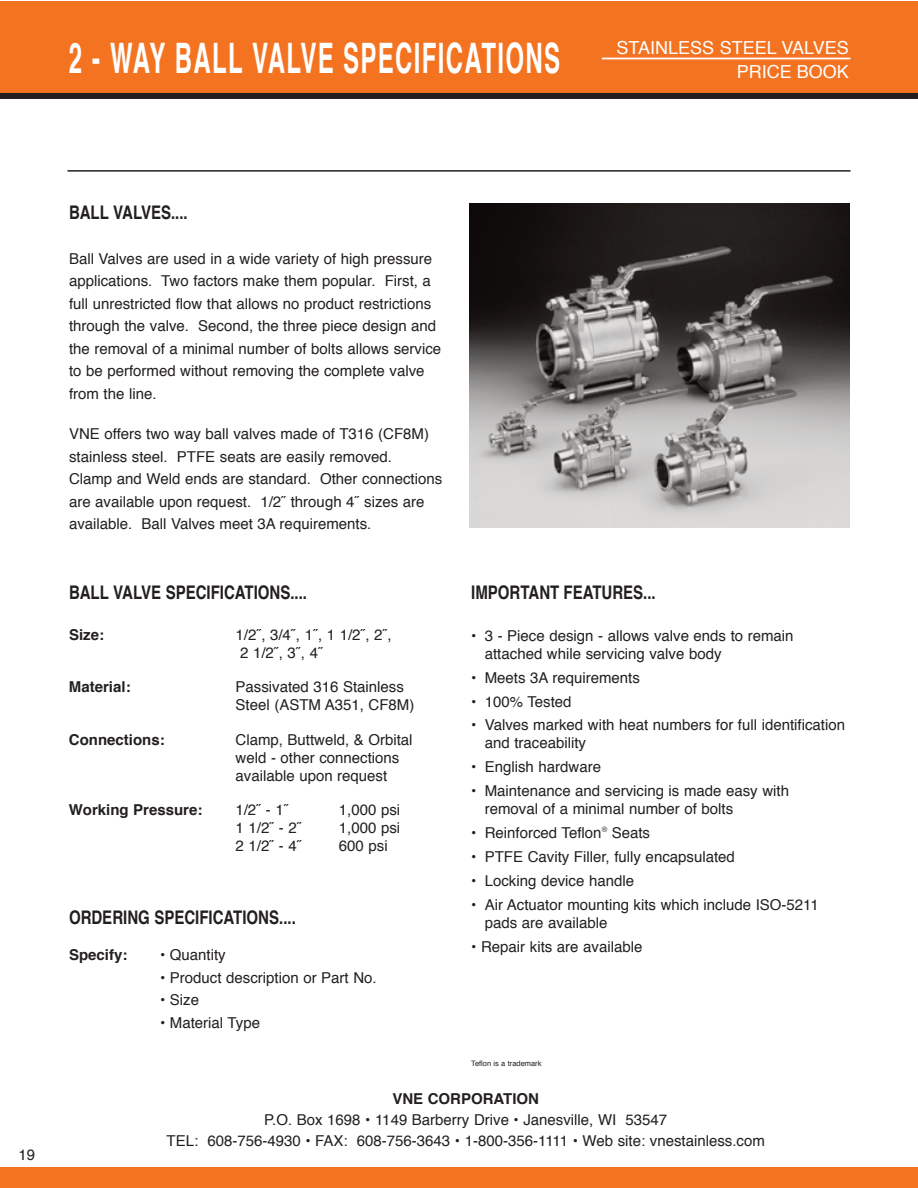
<style>
.page{position:relative;width:918px;height:1188px;background:#fff}
.page>*{position:absolute;margin:0;border:0;box-sizing:border-box;transform-origin:0 0}
.t1{font:700 42px "Helvetica";letter-spacing:.055em;color:#fff;scale:.57 1}
.t2{font:700 18.75px "Helvetica";color:#231f20;scale:.8 1}
.t3{font:18px/24px "Helvetica";color:#fff;text-align:right}
.t4{font:15px/22.5px "Helvetica";color:#231f20}
.t5{font:700 15px "Helvetica";color:#231f20}
.t6{font:7.5px "Helvetica";color:#231f20}
</style>
<div class="page">
<div style="left:0;top:2px;width:918px;height:97px;background:#f47321"></div>
<div style="left:0;top:93px;width:918px;height:6px;background:#231f20"></div>
<hr style="left:602px;top:58px;width:248px;height:1px;background:#fff">
<div style="left:0;top:1167px;width:918px;height:21px;background:#f47321"></div>
<img style="left:470px;top:203px;width:379px;height:324px">
<hr style="left:68px;top:170px;width:782px;height:2px;background:#231f20">
<h1 class="t1" style="left:69px;top:41px;width:863px">2 - WAY BALL VALVE SPECIFICATIONS</h1>
<p class="t3" style="left:616px;top:37px;width:234px">STAINLESS STEEL VALVES<br>PRICE BOOK</p>
<p class="t4" style="left:19px;top:1144px;width:18px">19</p>
<p class="t2" style="left:69px;top:204px;width:150px">BALL VALVES....</p>
<p class="t4" style="left:69px;top:248px;width:374px">Ball Valves are used in a wide variety of high pressure applications. Two factors make them popular. First, a full unrestricted flow that allows no product restrictions through the valve. Second, the three piece design and the removal of a minimal number of bolts allows service to be performed without removing the complete valve from the line.</p>
<p class="t4" style="left:69px;top:424px;width:375px">VNE offers two way ball valves made of T316 (CF8M) stainless steel. PTFE seats are easily removed.<br>Clamp and Weld ends are standard. Other connections are available upon request. 1/2˝ through 4˝ sizes are available. Ball Valves meet 3A requirements.</p>
<p class="t2" style="left:69px;top:585px;width:299px">BALL VALVE SPECIFICATIONS....</p>
<p class="t5" style="left:69px;top:628px;width:37px">Size:</p>
<p class="t4" style="left:240px;top:627px;width:153px;line-height:18px;text-indent:-5px">1/2˝, 3/4˝, 1˝, 1 1/2˝, 2˝,<br>2 1/2˝, 3˝, 4˝</p>
<p class="t5" style="left:69px;top:681px;width:63px">Material:</p>
<p class="t4" style="left:236px;top:679px;width:180px;line-height:18px">Passivated 316 Stainless<br>Steel (ASTM A351, CF8M)</p>
<p class="t5" style="left:69px;top:733px;width:97px">Connections:</p>
<p class="t4" style="left:236px;top:732px;width:179px;line-height:18px">Clamp, Buttweld, &amp; Orbital weld - other connections available upon request</p>
<p class="t5" style="left:69px;top:804px;width:135px">Working Pressure:</p>
<p class="t4" style="left:235px;top:800px;width:55px">1/2˝ - 1˝</p>
<p class="t4" style="left:339px;top:800px;width:63px">1,000 psi</p>
<p class="t4" style="left:236px;top:818px;width:68px">1 1/2˝ - 2˝</p>
<p class="t4" style="left:339px;top:818px;width:63px">1,000 psi</p>
<p class="t4" style="left:236px;top:836px;width:68px">2 1/2˝ - 4˝</p>
<p class="t4" style="left:339px;top:836px;width:50px">600 psi</p>
<p class="t2" style="left:69px;top:910px;width:285px">ORDERING SPECIFICATIONS....</p>
<p class="t5" style="left:69px;top:949px;width:60px">Specify:</p>
<p class="t4" style="left:160px;top:945px;width:67px">• Quantity</p>
<p class="t4" style="left:160px;top:968px;width:218px">• Product description or Part No.</p>
<p class="t4" style="left:160px;top:990px;width:41px">• Size</p>
<p class="t4" style="left:160px;top:1013px;width:102px">• Material Type</p>
<p class="t2" style="left:471px;top:585px;width:232px">IMPORTANT FEATURES...</p>
<p class="t4" style="left:485px;top:628px;width:310px;line-height:18px;text-indent:-14px">• 3 - Piece design - allows valve ends to remain attached while servicing valve body</p>
<p class="t4" style="left:471px;top:668px;width:170px">• Meets 3A requirements</p>
<p class="t4" style="left:471px;top:692px;width:102px">• 100% Tested</p>
<p class="t4" style="left:485px;top:717px;width:362px;line-height:18px;text-indent:-14px">• Valves marked with heat numbers for full identification and traceability</p>
<p class="t4" style="left:471px;top:756px;width:131px">• English hardware</p>
<p class="t4" style="left:485px;top:783px;width:306px;line-height:18px;text-indent:-14px">• Maintenance and servicing is made easy with removal of a minimal number of bolts</p>
<p class="t4" style="left:471px;top:822px;width:180px">• Reinforced Teflon<sup>®</sup> Seats</p>
<p class="t4" style="left:471px;top:846px;width:265px">• PTFE Cavity Filler, fully encapsulated</p>
<p class="t4" style="left:471px;top:870px;width:164px">• Locking device handle</p>
<p class="t4" style="left:485px;top:897px;width:336px;line-height:18px;text-indent:-14px">• Air Actuator mounting kits which include ISO-5211 pads are available</p>
<p class="t4" style="left:471px;top:936px;width:173px">• Repair kits are available</p>
<p class="t6" style="left:471px;top:1060px;width:72px">Teflon is a trademark</p>
<p class="t5" style="left:392px;top:1093px;width:148px">VNE CORPORATION</p>
<p class="t4" style="left:167px;top:1111px;width:600px;line-height:21px;text-align:center">P.O. Box 1698 • 1149 Barberry Drive • Janesville, WI 53547<br>TEL: 608-756-4930 • FAX: 608-756-3643 • 1-800-356-1111 • Web site: vnestainless.com</p>
</div>
